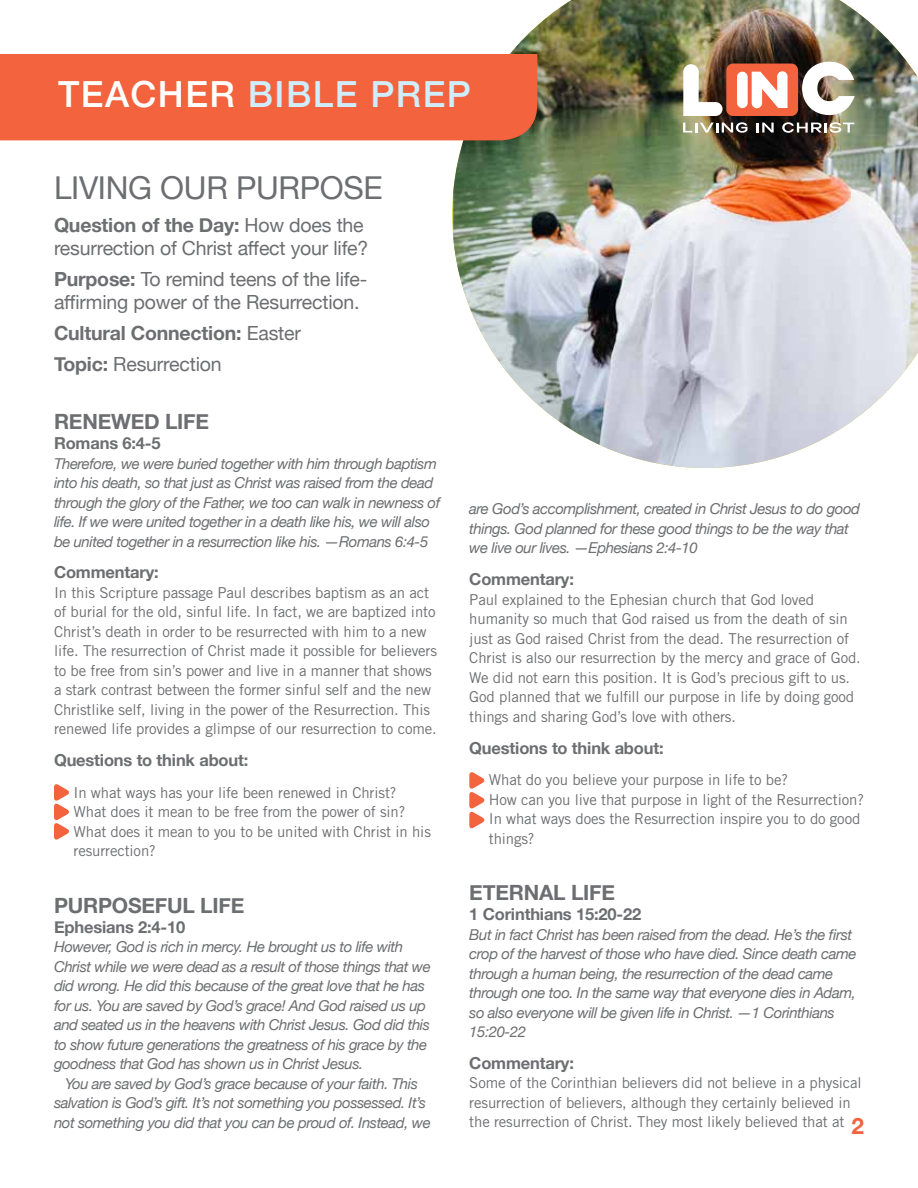
<style>
.page{position:relative;width:918px;height:1188px;background:#fff}
.page>*{position:absolute;margin:0;border:0;box-sizing:border-box;transform-origin:0 0}
.t1{font:500 36px "Helvetica Neue";letter-spacing:.04em;color:#cfedfc}
.t2{font:31.5px "Helvetica Neue";letter-spacing:-.01em;color:#6d6e71}
.t3{font:700 21px "Helvetica Neue";letter-spacing:-.01em;color:#6d6e71}
.t4{font:19.5px/23.4px "Helvetica Neue";letter-spacing:-.01em;color:#6d6e71}
.t5{font:700 19.5px/30.9px "Helvetica Neue";letter-spacing:-.01em;color:#6d6e71}
.t6{font:700 16.5px "Helvetica Neue";letter-spacing:-.01em;color:#6d6e71}
.t7{font:15px/19.5px "Trade Gothic LT Std";letter-spacing:-.01em;color:#6d6e71}
.t8{font:italic 15px/19.5px "Helvetica Neue";letter-spacing:-.03em;color:#6d6e71}
.s1{color:#fff}
.s2{font-weight:700}
.s3{font-weight:400}
.s4{font-family:"Helvetica Neue";font-weight:700;font-size:22.5px;color:#f2633e}
</style>
<div class="page">
<img style="left:453px;top:0;width:465px;height:468px">
<div style="left:0;top:54px;width:537px;height:86px;background:#f2633e"></div>
<div style="left:726px;top:64px;width:72px;height:52px;background:#f2633e;border-radius:7px"></div>
<svg style="left:683px;top:64px;width:40px;height:52px"></svg>
<svg style="left:737px;top:71px;width:51px;height:37px"></svg>
<svg style="left:802px;top:62px;width:53px;height:53px"></svg>
<svg style="left:683px;top:122px;width:64px;height:11px"></svg>
<svg style="left:757px;top:123px;width:17px;height:10px"></svg>
<svg style="left:782px;top:122px;width:72px;height:11px"></svg>
<svg style="left:469px;top:772px;width:16px;height:57px"></svg>
<svg style="left:54px;top:784px;width:15px;height:56px"></svg>
<h1 class="t1" style="left:58px;top:65px;width:414px"><span class="s1">TEACHER</span> BIBLE PREP</h1>
<h2 class="t2" style="left:54px;top:165px;width:330px">LIVING OUR PURPOSE</h2>
<h3 class="t4" style="left:54px;top:214px;width:316px"><span class="s2">Question of the Day:</span> How does the resurrection of Christ affect your life?</h3>
<h3 class="t4" style="left:54px;top:268px;width:315px"><span class="s2">Purpose:</span> To remind teens of the life&shy;affirming power of the Resurrection.</h3>
<h3 class="t5" style="left:54px;top:318px;width:248px">Cultural Connection: <span class="s3">Easter<br></span>Topic: <span class="s3">Resurrection</span></h3>
<h3 class="t3" style="left:54px;top:405px;width:157px">RENEWED LIFE</h3>
<p class="t6" style="left:54px;top:430px;width:108px">Romans 6:4-5</p>
<p class="t8" style="left:54px;top:454px;width:388px">Therefore, we were buried together with him through baptism into his death, so that just as Christ was raised from the dead through the glory of the Father, we too can walk in newness of life. If we were united together in a death like his, we will also be united together in a resurrection like his. —Romans 6:4-5</p>
<p class="t6" style="left:54px;top:560px;width:106px">Commentary:</p>
<p class="t7" style="left:54px;top:583px;width:385px">In this Scripture passage Paul describes baptism as an act of burial for the old, sinful life. In fact, we are baptized into Christ’s death in order to be resurrected with him to a new life. The resurrection of Christ made it possible for believers to be free from sin’s power and live in a manner that shows a stark contrast between the former sinful self and the new Christlike self, living in the power of the Resurrection. This renewed life provides a glimpse of our resurrection to come.</p>
<p class="t6" style="left:54px;top:747px;width:196px">Questions to think about:</p>
<p class="t7" style="left:74px;top:782px;width:359px">In what ways has your life been renewed in Christ?<br>What does it mean to be free from the power of sin?<br>What does it mean to you to be united with Christ in his resurrection?</p>
<h3 class="t3" style="left:54px;top:889px;width:192px">PURPOSEFUL LIFE</h3>
<p class="t6" style="left:54px;top:914px;width:133px">Ephesians 2:4-10</p>
<p class="t8" style="left:54px;top:938px;width:378px">However, God is rich in mercy. He brought us to life with Christ while we were dead as a result of those things that we did wrong. He did this because of the great love that he has for us. You are saved by God’s grace! And God raised us up and seated us in the heavens with Christ Jesus. God did this to show future generations the greatness of his grace by the goodness that God has shown us in Christ Jesus.</p>
<p class="t8" style="left:54px;top:1074px;width:378px;text-align:center">You are saved by God’s grace because of your faith. This salvation is God’s gift. It’s not something you possessed. It’s not something you did that you can be proud of. Instead, we</p>
<p class="t8" style="left:469px;top:500px;width:392px">are God’s accomplishment, created in Christ Jesus to do good things. God planned for these good things to be the way that we live our lives. —Ephesians 2:4-10</p>
<p class="t6" style="left:469px;top:566px;width:106px">Commentary:</p>
<p class="t7" style="left:469px;top:589px;width:393px">Paul explained to the Ephesian church that God loved humanity so much that God raised us from the death of sin just as God raised Christ from the dead. The resurrection of Christ is also our resurrection by the mercy and grace of God.<br>We did not earn this position. It is God’s precious gift to us.<br>God planned that we fulfill our purpose in life by doing good things and sharing God’s love with others.</p>
<p class="t6" style="left:469px;top:735px;width:196px">Questions to think about:</p>
<p class="t7" style="left:489px;top:770px;width:377px">What do you believe your purpose in life to be?<br>How can you live that purpose in light of the Resurrection?<br>In what ways does the Resurrection inspire you to do good things?</p>
<h3 class="t3" style="left:469px;top:876px;width:147px">ETERNAL LIFE</h3>
<p class="t6" style="left:469px;top:901px;width:173px">1 Corinthians 15:20-22</p>
<p class="t8" style="left:469px;top:925px;width:389px">But in fact Christ has been raised from the dead. He’s the first crop of the harvest of those who have died. Since death came through a human being, the resurrection of the dead came through one too. In the same way that everyone dies in Adam, so also everyone will be given life in Christ. —1 Corinthians 15:20-22</p>
<p class="t6" style="left:469px;top:1050px;width:106px">Commentary:</p>
<p class="t7" style="left:469px;top:1073px;width:396px">Some of the Corinthian believers did not believe in a physical resurrection of believers, although they certainly believed in the resurrection of Christ. They most likely believed that at <span class="s4">2</span></p>
</div>
